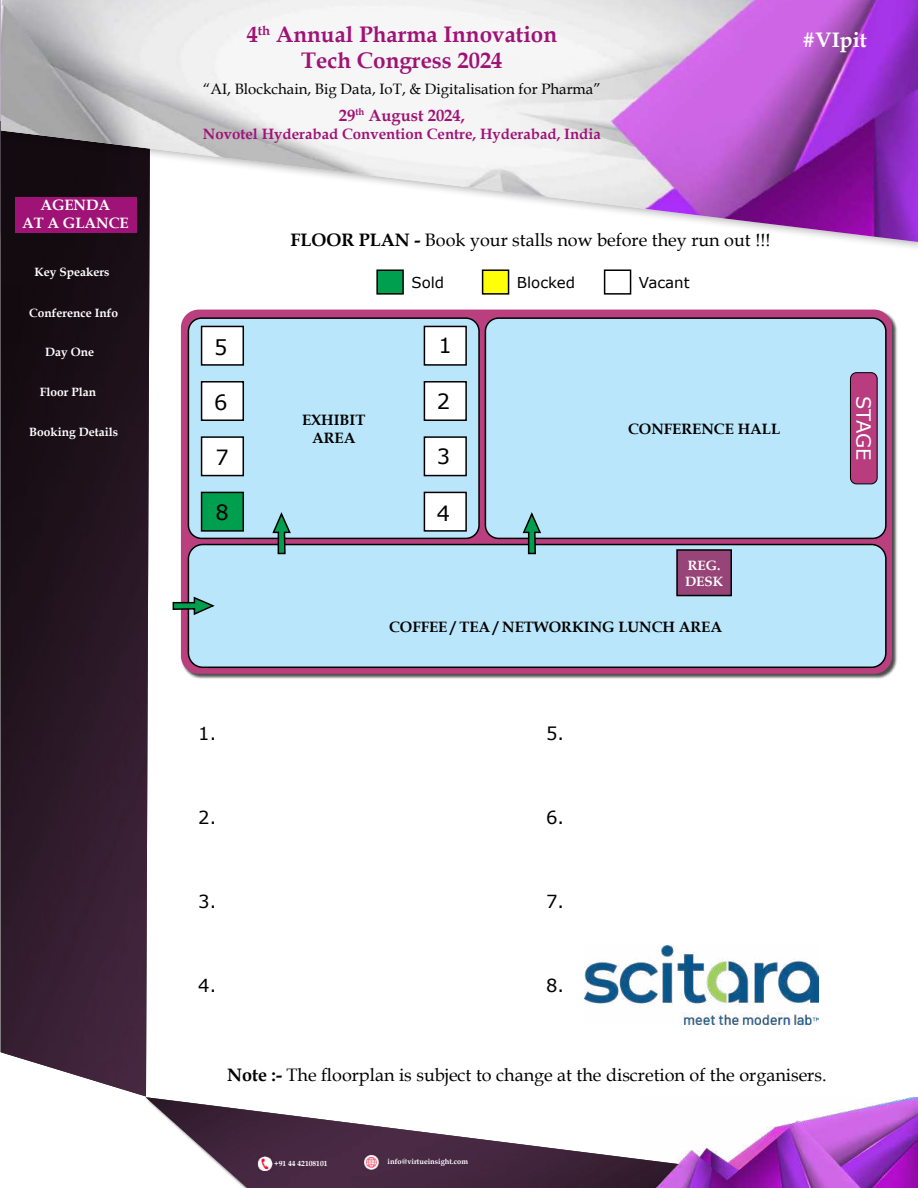
<style>
.page{position:relative;width:918px;height:1188px;background:#fff}
.page>*{position:absolute;margin:0;border:0;box-sizing:border-box;transform-origin:0 0}
.t1{font:700 22.5px/25.5px "Book Antiqua";color:#9f1377;text-align:center}
.t2{font:21px "Verdana";color:#000}
.t3{font:700 21px "Book Antiqua";color:#fff}
.t4{font:19.5px "Verdana";color:#fff}
.t5{font:18px "Book Antiqua";color:#000}
.t6{font:18px "Verdana";color:#000}
.t7{font:700 16.5px "Book Antiqua";color:#9f1377}
.t8{font:700 15px/18px "Book Antiqua";color:#000;text-align:center}
.t9{font:15px "Book Antiqua";color:#000}
.t10{font:700 15px "Book Antiqua";color:#9f1377}
.t11{font:15px "Verdana";color:#000}
.t12{font:700 15px/18px "Book Antiqua";color:#fff;text-align:center}
.t13{font:700 13.5px/16.2px "Book Antiqua";color:#fff}
.t14{font:700 12px "Book Antiqua";color:#fff}
.t15{font:700 7.5px "Book Antiqua";color:#fff}
.s1{font-weight:700}
</style>
<div class="page">
<img style="left:146px;top:1097px;width:495px;height:91px">
<img style="left:641px;top:1098px;width:277px;height:90px">
<img style="left:364px;top:1155px;width:15px;height:15px">
<img style="left:257px;top:1156px;width:16px;height:15px">
<img style="left:1px;top:252px;width:149px;height:844px">
<div style="left:0;top:0;width:918px;height:252px;background:#000;opacity:.3"></div>
<img style="left:1px;top:0;width:917px;height:242px">
<div style="left:15px;top:197px;width:121px;height:36px;background:#9f1377"></div>
<div style="left:182px;top:310px;width:716px;height:369px;background:#000;opacity:.7"></div>
<div style="left:181px;top:310px;width:711px;height:364px;background:#ba3f7f;border-radius:18px"></div>
<div style="left:188px;top:318px;width:291px;height:220px;background:#b9e6fa;border-radius:13px"></div>
<div style="left:188px;top:317px;width:292px;height:222px;border:2px solid #000;border-radius:13px"></div>
<div style="left:485px;top:318px;width:401px;height:220px;background:#b9e6fa;border-radius:13px"></div>
<div style="left:485px;top:317px;width:402px;height:222px;border:2px solid #000;border-radius:13px"></div>
<div style="left:188px;top:545px;width:698px;height:122px;background:#b9e6fa;border-radius:14px"></div>
<div style="left:188px;top:544px;width:699px;height:124px;border:2px solid #000;border-radius:14px"></div>
<div style="left:677px;top:550px;width:54px;height:46px;background:#974478"></div>
<div style="left:676px;top:549px;width:56px;height:47px;border:2px solid #000"></div>
<div style="left:424px;top:326px;width:42px;height:39px;background:#fff"></div>
<div style="left:424px;top:326px;width:43px;height:40px;border:2px solid #000"></div>
<div style="left:424px;top:382px;width:42px;height:38px;background:#fff"></div>
<div style="left:424px;top:381px;width:43px;height:40px;border:2px solid #000"></div>
<div style="left:424px;top:492px;width:42px;height:39px;background:#fff"></div>
<div style="left:424px;top:492px;width:43px;height:40px;border:2px solid #000"></div>
<div style="left:202px;top:382px;width:41px;height:38px;background:#fff"></div>
<div style="left:201px;top:381px;width:43px;height:40px;border:2px solid #000"></div>
<div style="left:202px;top:437px;width:41px;height:39px;background:#fff"></div>
<div style="left:201px;top:436px;width:43px;height:40px;border:2px solid #000"></div>
<div style="left:202px;top:492px;width:41px;height:39px;background:#009f4f"></div>
<div style="left:201px;top:492px;width:43px;height:40px;border:2px solid #000"></div>
<div style="left:850px;top:373px;width:27px;height:111px;background:#b93c7e;border-radius:6px"></div>
<div style="left:850px;top:372px;width:28px;height:112px;border:1px solid #000;border-radius:6px"></div>
<div style="left:377px;top:270px;width:26px;height:24px;background:#009f4f"></div>
<div style="left:376px;top:269px;width:28px;height:26px;border:2px solid #000"></div>
<div style="left:483px;top:270px;width:26px;height:24px;background:#ffff09"></div>
<div style="left:482px;top:269px;width:27px;height:26px;border:2px solid #000"></div>
<div style="left:604px;top:269px;width:27px;height:26px;border:2px solid #000"></div>
<div style="left:202px;top:326px;width:41px;height:39px;background:#fff"></div>
<div style="left:201px;top:326px;width:43px;height:40px;border:2px solid #000"></div>
<div style="left:424px;top:437px;width:42px;height:39px;background:#fff"></div>
<div style="left:424px;top:436px;width:43px;height:40px;border:2px solid #000"></div>
<svg style="left:271px;top:512px;width:21px;height:43px"></svg>
<svg style="left:172px;top:596px;width:43px;height:20px"></svg>
<svg style="left:522px;top:512px;width:20px;height:43px"></svg>
<img style="left:584px;top:946px;width:234px;height:78px">
<p class="t12" style="left:22px;top:196px;width:108px">AGENDA<br>AT A GLANCE</p>
<p class="t14" style="left:35px;top:263px;width:77px">Key Speakers</p>
<p class="t14" style="left:29px;top:305px;width:91px">Conference Info</p>
<p class="t14" style="left:45px;top:343px;width:50px">Day One</p>
<p class="t14" style="left:40px;top:384px;width:58px">Floor Plan</p>
<p class="t14" style="left:29px;top:424px;width:90px">Booking Details</p>
<p class="t1" style="left:247px;top:22px;width:312px">4<sup>th</sup> Annual Pharma Innovation<br>Tech Congress 2024</p>
<p class="t9" style="left:203px;top:78px;width:399px">“AI, Blockchain, Big Data, IoT, &amp; Digitalisation for Pharma”</p>
<p class="t7" style="left:339px;top:104px;width:127px">29<sup>th</sup> August 2024,</p>
<p class="t10" style="left:203px;top:124px;width:399px">Novotel Hyderabad Convention Centre, Hyderabad, India</p>
<p class="t3" style="left:803px;top:26px;width:66px">#VIpit</p>
<p class="t2" style="left:214px;top:333px;width:15px">5</p>
<p class="t2" style="left:214px;top:388px;width:15px">6</p>
<p class="t2" style="left:216px;top:443px;width:15px">7</p>
<p class="t2" style="left:216px;top:498px;width:15px">8</p>
<p class="t5" style="left:290px;top:227px;width:481px"><span class="s1">FLOOR PLAN -</span> Book your stalls now before they run out !!!</p>
<p class="t11" style="left:411px;top:272px;width:34px">Sold</p>
<p class="t11" style="left:517px;top:272px;width:60px">Blocked</p>
<p class="t11" style="left:639px;top:272px;width:52px">Vacant</p>
<p class="t8" style="left:302px;top:411px;width:65px">EXHIBIT<br>AREA</p>
<p class="t2" style="left:438px;top:331px;width:15px">1</p>
<p class="t2" style="left:437px;top:387px;width:15px">2</p>
<p class="t2" style="left:437px;top:442px;width:15px">3</p>
<p class="t2" style="left:437px;top:499px;width:15px">4</p>
<p class="t8" style="left:628px;top:420px;width:154px">CONFERENCE HALL</p>
<p class="t13" style="left:685px;top:557px;width:40px">REG.<br>DESK</p>
<p class="t8" style="left:389px;top:618px;width:335px">COFFEE / TEA / NETWORKING LUNCH AREA</p>
<p class="t4" style="left:877px;top:396px;width:66px;rotate:90deg">STAGE</p>
<p class="t6" style="left:198px;top:721px;width:20px">1.</p>
<p class="t6" style="left:546px;top:721px;width:19px">5.</p>
<p class="t6" style="left:198px;top:805px;width:20px">2.</p>
<p class="t6" style="left:546px;top:805px;width:19px">6.</p>
<p class="t6" style="left:198px;top:889px;width:20px">3.</p>
<p class="t6" style="left:546px;top:889px;width:19px">7.</p>
<p class="t6" style="left:198px;top:973px;width:20px">4.</p>
<p class="t6" style="left:546px;top:973px;width:19px">8.</p>
<p class="t5" style="left:227px;top:1063px;width:601px"><span class="s1">Note :-</span> The floorplan is subject to change at the discretion of the organisers.</p>
<p class="t15" style="left:274px;top:1158px;width:55px">+91 44 42108101</p>
<p class="t15" style="left:388px;top:1157px;width:82px">info@virtueinsight.com</p>
</div>
